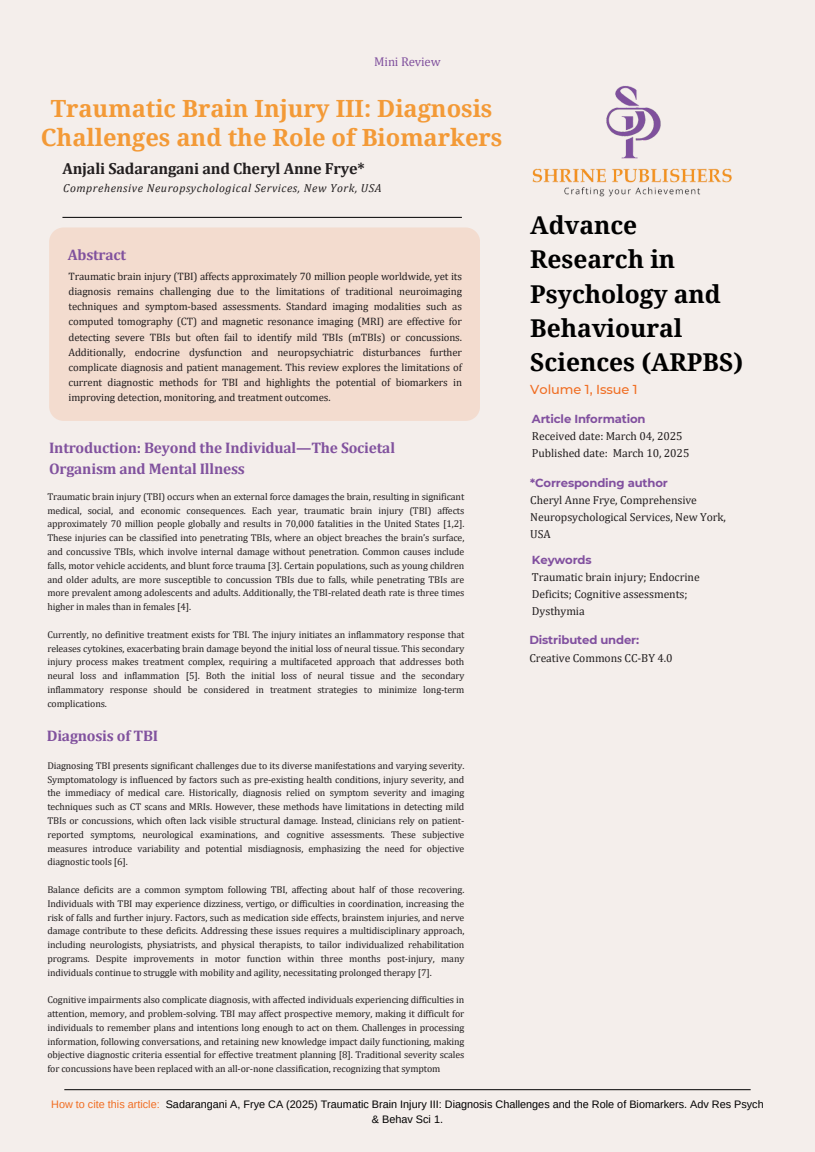
<style>
.page{position:relative;width:815px;height:1152px;background:#fff}
.page>*{position:absolute;margin:0;border:0;box-sizing:border-box;transform-origin:0 0}
.t1{font:700 24.59px/34.1px "Noto Serif";color:#000}
.t2{font:700 23.71px/28.9px "Noto Serif";color:#f39a37;text-align:center}
.t3{font:700 16.1px "Cambria";letter-spacing:-.01em;color:#231f20}
.t4{font:700 15.31px/21px "Cambria";letter-spacing:-.01em;color:#81529e}
.t5{font:500 12.95px "Montserrat";letter-spacing:-.005em;color:#f06d22}
.t6{font:12.78px "Cambria";letter-spacing:-.01em;color:#81529e}
.t7{font:11.64px/17.1px "Cambria";letter-spacing:-.005em;color:#231f20}
.t8{font:italic 11.64px "Cambria";letter-spacing:.045em;color:#231f20}
.t9{font:10.85px "Arimo";color:#000}
.t10{font:10.76px/15px "Cambria";letter-spacing:-.01em;color:#231f20;text-align:justify}
.t11{font:9.89px/13.8px "Cambria";letter-spacing:-.01em;color:#231f20;text-align:justify}
.s1{font-family:"Montserrat";font-weight:700;color:#81509f}
.s2{color:#f06d22}
</style>
<div class="page">
<div style="left:0;top:0;width:814px;height:1151px;background:#f4eeeb"></div>
<hr style="left:64px;top:1088px;width:686px;height:1px;background:#000">
<hr style="left:62px;top:217px;width:400px;height:1px;background:#000">
<img style="left:532px;top:85px;width:200px;height:112px">
<div style="left:49px;top:227px;width:430px;height:194px;background:#f3dccf"></div>
<p class="t6" style="left:374px;top:54px;width:68px">Mini Review</p>
<h4 class="t2" style="left:41px;top:93px;width:463px">Traumatic Brain Injury III: Diagnosis<br>Challenges and the Role of Biomarkers</h4>
<h2 class="t3" style="left:62px;top:158px;width:304px">Anjali Sadarangani and Cheryl Anne Frye*</h2>
<p class="t8" style="left:63px;top:181px;width:320px">Comprehensive Neuropsychological Services, New York, USA</p>
<h5 class="t4" style="left:68px;top:244px;width:60px">Abstract</h5>
<h5 class="t10" style="left:68px;top:268px;width:395px">Traumatic brain injury (TBI) affects approximately 70 million people worldwide, yet its diagnosis remains challenging due to the limitations of traditional neuroimaging techniques and symptom-based assessments. Standard imaging modalities such as computed tomography (CT) and magnetic resonance imaging (MRI) are effective for detecting severe TBIs but often fail to identify mild TBIs (mTBIs) or concussions.<br>Additionally, endocrine dysfunction and neuropsychiatric disturbances further complicate diagnosis and patient management. This review explores the limitations of current diagnostic methods for TBI and highlights the potential of biomarkers in improving detection, monitoring, and treatment outcomes.</h5>
<h1 class="t4" style="left:49px;top:436px;width:347px">Introduction: Beyond the Individual—The Societal<br>Organism and Mental Illness</h1>
<h3 class="t11" style="left:47px;top:489px;width:418px">Traumatic brain injury (TBI) occurs when an external force damages the brain, resulting in significant medical, social, and economic consequences. Each year, traumatic brain injury (TBI) affects approximately 70 million people globally and results in 70,000 fatalities in the United States [1,2].<br>These injuries can be classified into penetrating TBIs, where an object breaches the brain’s surface, and concussive TBIs, which involve internal damage without penetration. Common causes include falls, motor vehicle accidents, and blunt force trauma [3]. Certain populations, such as young children and older adults, are more susceptible to concussion TBIs due to falls, while penetrating TBIs are more prevalent among adolescents and adults. Additionally, the TBI-related death rate is three times higher in males than in females [4].</h3>
<h5 class="t11" style="left:47px;top:627px;width:418px">Currently, no definitive treatment exists for TBI. The injury initiates an inflammatory response that releases cytokines, exacerbating brain damage beyond the initial loss of neural tissue. This secondary injury process makes treatment complex, requiring a multifaceted approach that addresses both neural loss and inflammation [5]. Both the initial loss of neural tissue and the secondary inflammatory response should be considered in treatment strategies to minimize long-term complications.</h5>
<h5 class="t4" style="left:47px;top:724px;width:113px">Diagnosis of TBI</h5>
<p class="t11" style="left:47px;top:758px;width:418px">Diagnosing TBI presents significant challenges due to its diverse manifestations and varying severity.<br>Symptomatology is influenced by factors such as pre-existing health conditions, injury severity, and the immediacy of medical care. Historically, diagnosis relied on symptom severity and imaging techniques such as CT scans and MRIs. However, these methods have limitations in detecting mild TBIs or concussions, which often lack visible structural damage. Instead, clinicians rely on patient&shy;reported symptoms, neurological examinations, and cognitive assessments. These subjective measures introduce variability and potential misdiagnosis, emphasizing the need for objective diagnostic tools [6].</p>
<p class="t11" style="left:47px;top:882px;width:418px">Balance deficits are a common symptom following TBI, affecting about half of those recovering.<br>Individuals with TBI may experience dizziness, vertigo, or difficulties in coordination, increasing the risk of falls and further injury. Factors, such as medication side effects, brainstem injuries, and nerve damage contribute to these deficits. Addressing these issues requires a multidisciplinary approach, including neurologists, physiatrists, and physical therapists, to tailor individualized rehabilitation programs. Despite improvements in motor function within three months post-injury, many individuals continue to struggle with mobility and agility, necessitating prolonged therapy [7].</p>
<p class="t11" style="left:47px;top:992px;width:418px">Cognitive impairments also complicate diagnosis, with affected individuals experiencing difficulties in attention, memory, and problem-solving. TBI may affect prospective memory, making it difficult for individuals to remember plans and intentions long enough to act on them. Challenges in processing information, following conversations, and retaining new knowledge impact daily functioning, making objective diagnostic criteria essential for effective treatment planning [8]. Traditional severity scales for concussions have been replaced with an all-or-none classification, recognizing that symptom</p>
<h2 class="t1" style="left:530px;top:207px;width:214px">Advance<br>Research in<br>Psychology and<br>Behavioural<br>Sciences (ARPBS)</h2>
<h5 class="t7" style="left:532px;top:410px;width:159px"><span class="s1">Article Information<br></span>Received date: March 04, 2025<br>Published date: March 10, 2025</h5>
<h5 class="t5" style="left:530px;top:381px;width:109px">Volume 1, Issue 1</h5>
<p class="t7" style="left:530px;top:474px;width:197px"><span class="s1">*Corresponding author<br></span>Cheryl Anne Frye, Comprehensive<br>Neuropsychological Services, New York,<br>USA</p>
<h2 class="t7" style="left:532px;top:551px;width:169px"><span class="s1">Keywords<br></span>Traumatic brain injury; Endocrine<br>Deficits; Cognitive assessments;<br>Dysthymia</h2>
<p class="t7" style="left:529px;top:631px;width:144px"><span class="s1">Distributed under:<br></span>Creative Commons CC-BY 4.0</p>
<h1 class="t9" style="left:51px;top:1097px;width:714px"><span class="s2">How to cite this article:</span> Sadarangani A, Frye CA (2025) Traumatic Brain Injury III: Diagnosis Challenges and the Role of Biomarkers. Adv Res Psych</h1>
<h2 class="t9" style="left:372px;top:1113px;width:73px">&amp; Behav Sci 1.</h2>
</div>
